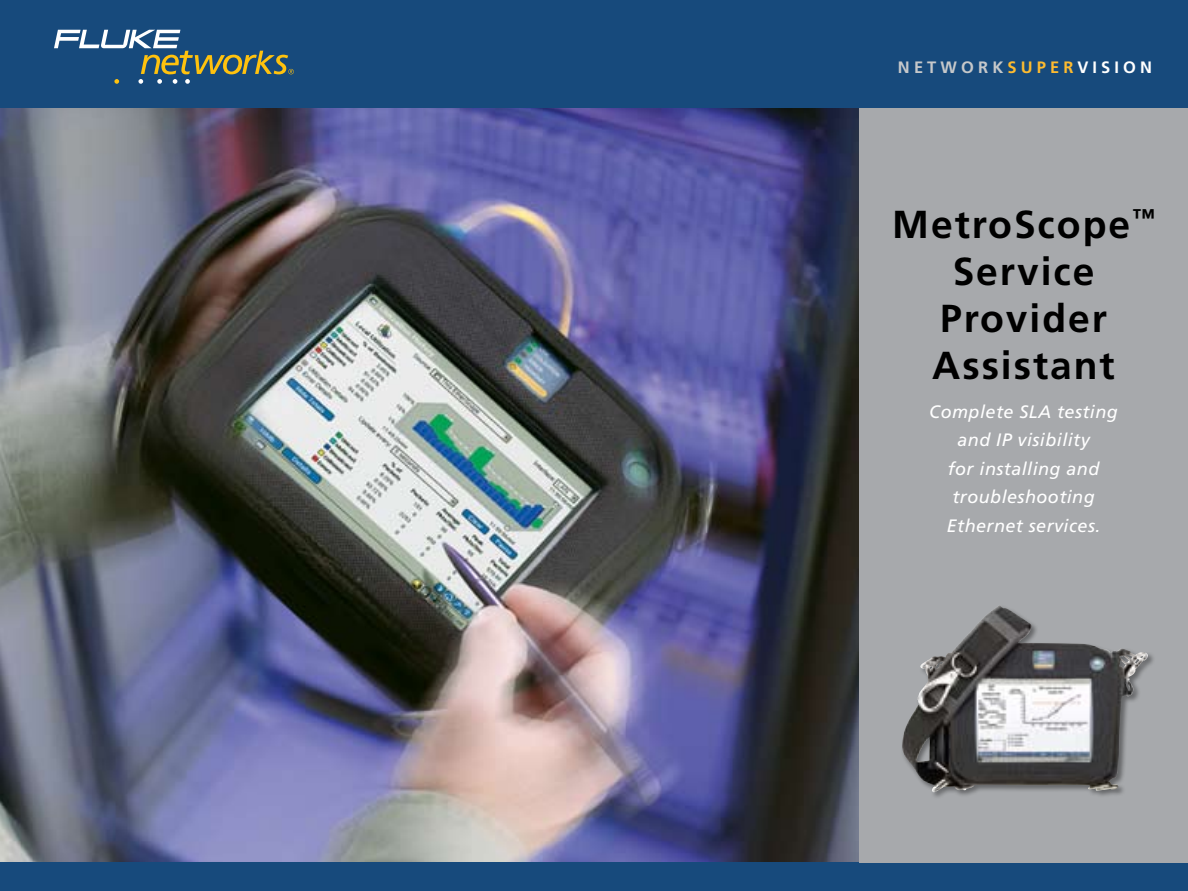
<style>
.page{position:relative;width:1188px;height:891px;background:#fff}
.page>*{position:absolute;margin:0;border:0;box-sizing:border-box;transform-origin:0 0}
.t1{font:700 39px/46.8px "Frutiger";letter-spacing:.05em;color:#000;text-align:center}
.t2{font:italic 18px/28.5px "Frutiger";letter-spacing:.025em;color:#fff;text-align:center}
.t3{font:700 16.5px "Frutiger";letter-spacing:.25em;color:#c6c8ca}
.s1{color:#fdbb30}
.s2{color:#fff}
</style>
<div class="page">
<div style="left:0;top:0;width:1188px;height:108px;background:#174a7c"></div>
<img style="left:0;top:108px;width:860px;height:755px">
<div style="left:0;top:863px;width:1188px;height:28px;background:#174a7c"></div>
<svg style="left:54px;top:30px;width:240px;height:54px"></svg>
<div style="left:860px;top:108px;width:328px;height:755px;background:#a7a9ac"></div>
<img style="left:902px;top:606px;width:246px;height:186px">
<p class="t3" style="left:898px;top:57px;width:256px">NETWORK<span class="s1">SUPER</span><span class="s2">VISION</span></p>
<h1 class="t1" style="left:892px;top:201px;width:264px">MetroScope<sup>™<br></sup>Service<br>Provider<br>Assistant</h1>
<p class="t2" style="left:929px;top:397px;width:190px">Complete SLA testing and IP visibility<br>for installing and troubleshooting<br>Ethernet services.</p>
</div>
